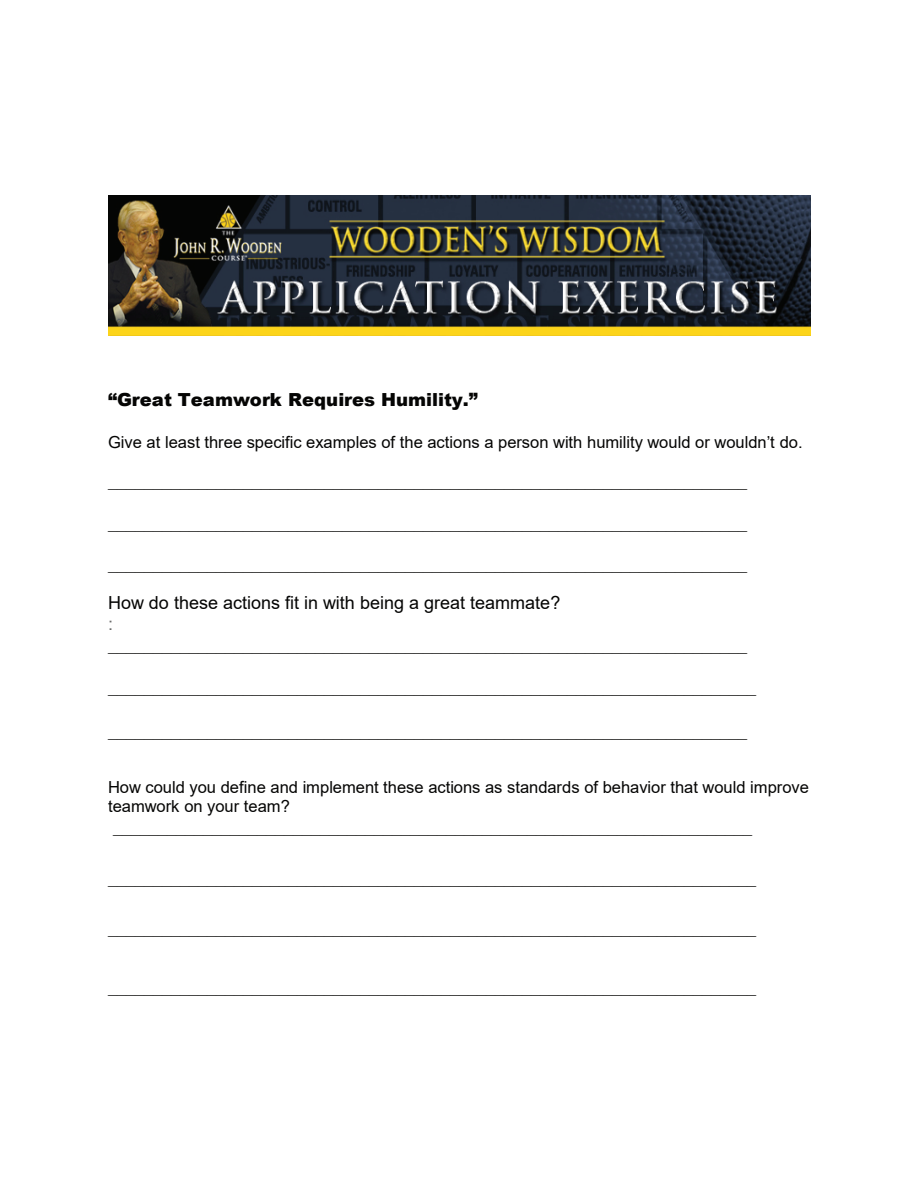
<style>
.page{position:relative;width:918px;height:1188px;background:#fff}
.page>*{position:absolute;margin:0;border:0;box-sizing:border-box;transform-origin:0 0}
.t1{font:18px "Times New Roman";color:#050504}
.t2{font:18px "Arial";color:#050504}
.t3{font:900 18px "Arial";color:#050504}
.t4{font:18px "Arial";color:#6b6c6c}
.t5{font:16.65px/19px "Arial";color:#050504}
</style>
<div class="page">
<img style="left:108px;top:196px;width:702px;height:139px">
<p class="t3" style="left:108px;top:387px;width:371px">“Great Teamwork Requires Humility.”</p>
<p class="t5" style="left:108px;top:432px;width:696px">Give at least three specific examples of the actions a person with humility would or wouldn’t do.</p>
<p class="t1" style="left:108px;top:468px;width:641px">_______________________________________________________________________</p>
<p class="t1" style="left:108px;top:509px;width:641px">_______________________________________________________________________</p>
<p class="t1" style="left:108px;top:551px;width:641px">_______________________________________________________________________</p>
<p class="t2" style="left:108px;top:591px;width:454px">How do these actions fit in with being a great teammate?</p>
<p class="t4" style="left:108px;top:611px;width:7px">:</p>
<p class="t1" style="left:108px;top:632px;width:640px">_______________________________________________________________________</p>
<p class="t1" style="left:108px;top:673px;width:649px">________________________________________________________________________</p>
<p class="t1" style="left:108px;top:717px;width:640px">_______________________________________________________________________</p>
<p class="t5" style="left:108px;top:778px;width:702px">How could you define and implement these actions as standards of behavior that would improve teamwork on your team?</p>
<p class="t1" style="left:113px;top:813px;width:640px">_______________________________________________________________________</p>
<p class="t1" style="left:108px;top:864px;width:649px">________________________________________________________________________</p>
<p class="t1" style="left:108px;top:914px;width:649px">________________________________________________________________________</p>
<p class="t1" style="left:108px;top:974px;width:649px">________________________________________________________________________</p>
</div>
